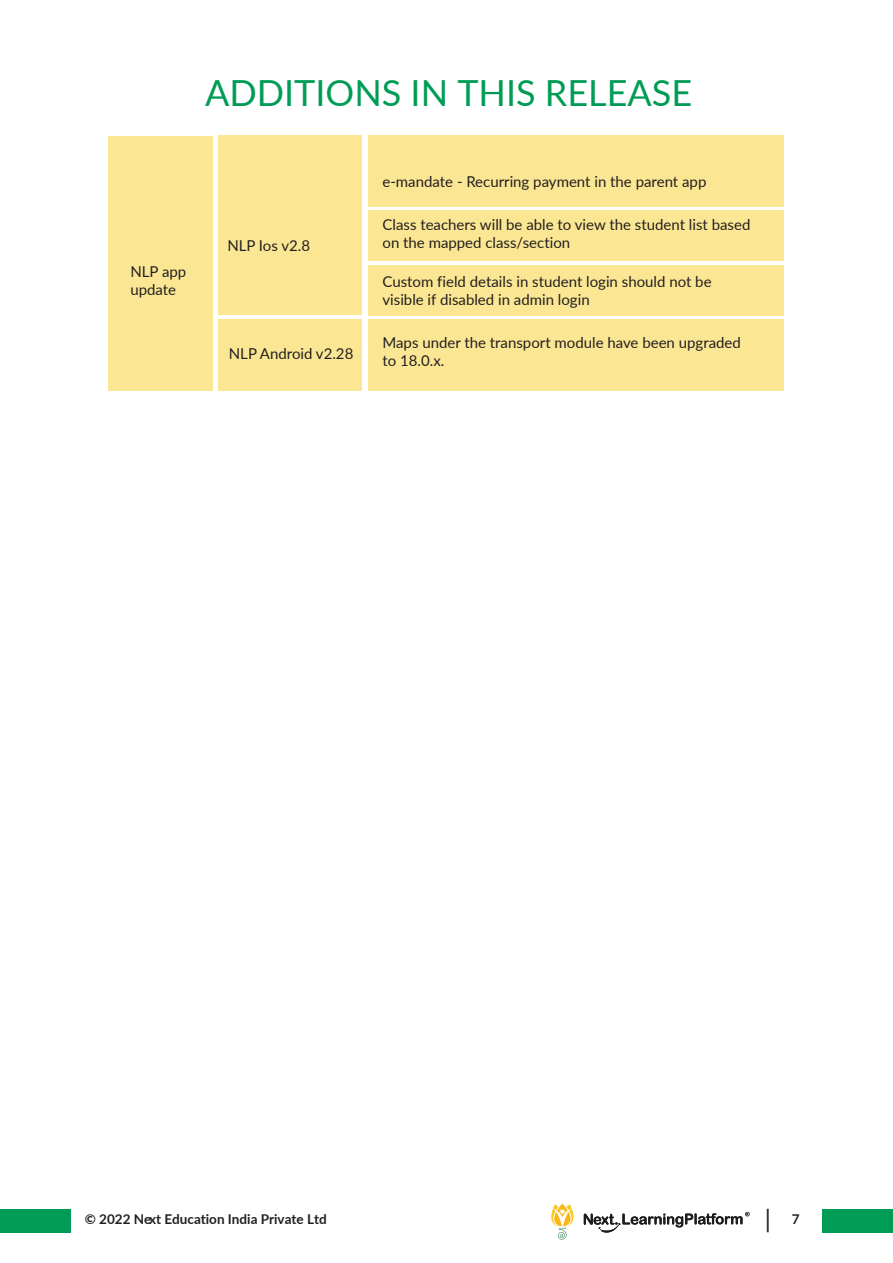
<style>
.page{position:relative;width:893px;height:1263px;background:#fff}
.page>*{position:absolute;margin:0;border:0;box-sizing:border-box;transform-origin:0 0}
.t1{font:36px "Lato";color:#009c55}
.t2{font:24.75px "Lato";color:#231f20}
.t3{font:15px/18px "Lato";color:#231f20}
.t4{font:700 13.5px "Lato";color:#231f20}
</style>
<div class="page">
<div style="left:363px;top:136px;width:421px;height:71px;background:#fbe793"></div>
<div style="left:214px;top:136px;width:148px;height:179px;background:#fbe793"></div>
<div style="left:363px;top:211px;width:421px;height:50px;background:#fbe793"></div>
<div style="left:363px;top:265px;width:421px;height:50px;background:#fbe793"></div>
<div style="left:363px;top:319px;width:421px;height:71px;background:#fbe793"></div>
<div style="left:214px;top:319px;width:148px;height:71px;background:#fbe793"></div>
<div style="left:0;top:1209px;width:71px;height:24px;background:#009c55"></div>
<div style="left:822px;top:1209px;width:71px;height:24px;background:#009c55"></div>
<div style="left:531px;top:1193px;width:56px;height:56px;border:1px solid #fff;border-radius:50%"></div>
<svg style="left:584px;top:1212px;width:166px;height:21px"></svg>
<svg style="left:550px;top:1203px;width:24px;height:36px"></svg>
<div style="left:108px;top:136px;width:105px;height:254px;background:#fbe793"></div>
<hr style="left:363px;top:125px;width:4px;height:1050px;background:#fff">
<hr style="left:213px;top:125px;width:4px;height:1050px;background:#fff">
<h1 class="t1" style="left:205px;top:67px;width:488px">ADDITIONS IN THIS RELEASE</h1>
<p class="t3" style="left:130px;top:262px;width:57px">NLP app update</p>
<p class="t3" style="left:227px;top:236px;width:84px">NLP Ios v2.8</p>
<p class="t3" style="left:229px;top:344px;width:126px">NLP Android v2.28</p>
<p class="t3" style="left:382px;top:172px;width:325px">e-mandate - Recurring payment in the parent app</p>
<p class="t3" style="left:382px;top:215px;width:369px">Class teachers will be able to view the student list based on the mapped class/section</p>
<p class="t3" style="left:382px;top:272px;width:331px">Custom field details in student login should not be visible if disabled in admin login</p>
<p class="t3" style="left:382px;top:333px;width:360px">Maps under the transport module have been upgraded to 18.0.x.</p>
<h2 class="t2" style="left:765px;top:1201px;width:8px">|</h2>
<p class="t4" style="left:85px;top:1209px;width:243px">© 2022 Next Education India Private Ltd</p>
<p class="t4" style="left:792px;top:1209px;width:9px">7</p>
</div>
